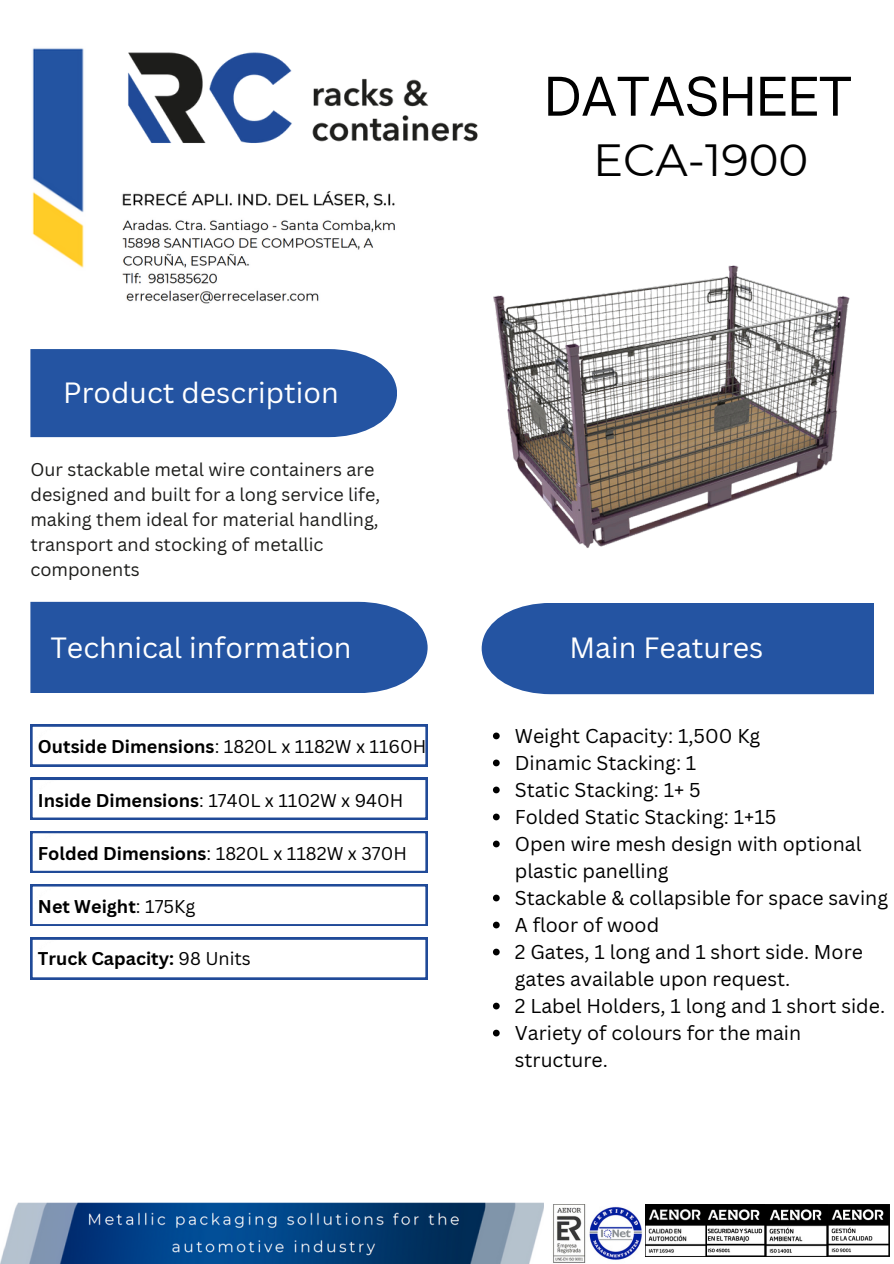
<style>
.page{position:relative;width:894px;height:1264px;background:#fff}
.page>*{position:absolute;margin:0;border:0;box-sizing:border-box;transform-origin:0 0}
.t1{font:51px "Open Sauce One";color:#000}
.t2{font:45px "Montserrat";color:#000}
.t3{font:28.5px "Canva Sans";color:#fff}
.t4{font:19.5px/27px "Canva Sans";color:#000}
.t5{font:18px/24.8px "Canva Sans";color:#1d1d1b}
.t6{font:18px "Canva Sans";color:#000}
.t7{font:700 18px "Canva Sans";color:#000}
.s1{font-weight:700}
.s2{font-weight:400}
</style>
<div class="page">
<img style="left:32px;top:48px;width:52px;height:220px">
<img style="left:128px;top:52px;width:350px;height:91px">
<img style="left:122px;top:191px;width:273px;height:112px">
<img style="left:0;top:1202px;width:543px;height:61px">
<div style="left:31px;top:349px;width:366px;height:88px;background:#2454a2"></div>
<div style="left:30px;top:602px;width:397px;height:91px;background:#2454a2"></div>
<div style="left:481px;top:603px;width:392px;height:91px;background:#2454a2"></div>
<svg style="left:30px;top:724px;width:397px;height:42px"></svg>
<svg style="left:30px;top:777px;width:397px;height:42px"></svg>
<svg style="left:30px;top:831px;width:397px;height:41px"></svg>
<svg style="left:30px;top:884px;width:397px;height:41px"></svg>
<svg style="left:30px;top:937px;width:397px;height:42px"></svg>
<img style="left:706px;top:1204px;width:183px;height:52px">
<img style="left:645px;top:1204px;width:61px;height:52px">
<img style="left:553px;top:1204px;width:89px;height:59px">
<img style="left:493px;top:265px;width:357px;height:283px">
<svg style="left:493px;top:732px;width:6px;height:7px"></svg>
<svg style="left:493px;top:759px;width:6px;height:7px"></svg>
<svg style="left:493px;top:786px;width:6px;height:7px"></svg>
<svg style="left:493px;top:813px;width:6px;height:7px"></svg>
<svg style="left:493px;top:840px;width:6px;height:7px"></svg>
<svg style="left:493px;top:894px;width:6px;height:7px"></svg>
<svg style="left:493px;top:921px;width:6px;height:7px"></svg>
<svg style="left:493px;top:948px;width:6px;height:7px"></svg>
<svg style="left:493px;top:1002px;width:6px;height:7px"></svg>
<svg style="left:493px;top:1029px;width:6px;height:7px"></svg>
<p class="t3" style="left:63px;top:372px;width:277px">Product description</p>
<p class="t5" style="left:30px;top:457px;width:351px">Our stackable metal wire containers are designed and built for a long service life, making them ideal for material handling, transport and stocking of metallic components</p>
<p class="t1" style="left:544px;top:65px;width:309px">DATASHEET</p>
<p class="t2" style="left:593px;top:132px;width:217px">ECA-1900</p>
<p class="t3" style="left:50px;top:627px;width:303px">Technical information</p>
<p class="t3" style="left:569px;top:627px;width:195px">Main Features</p>
<p class="t6" style="left:38px;top:733px;width:390px"><span class="s1">Outside Dimensions</span>: 1820L x 1182W x 1160H</p>
<p class="t6" style="left:38px;top:787px;width:367px"><span class="s1">Inside Dimensions</span>: 1740L x 1102W x 940H</p>
<p class="t6" style="left:38px;top:841px;width:370px"><span class="s1">Folded Dimensions</span>: 1820L x 1182W x 370H</p>
<p class="t7" style="left:38px;top:893px;width:159px">Net Weight<span class="s2">: 175Kg</span></p>
<p class="t7" style="left:38px;top:946px;width:214px">Truck Capacity: <span class="s2">98 Units</span></p>
<p class="t4" style="left:514px;top:721px;width:247px">Weight Capacity: 1,500 Kg</p>
<p class="t4" style="left:514px;top:748px;width:183px">Dinamic Stacking: 1</p>
<p class="t4" style="left:514px;top:775px;width:187px">Static Stacking: 1+ 5</p>
<p class="t4" style="left:514px;top:802px;width:263px">Folded Static Stacking: 1+15</p>
<p class="t4" style="left:514px;top:829px;width:348px">Open wire mesh design with optional plastic panelling</p>
<p class="t4" style="left:514px;top:883px;width:375px">Stackable &amp; collapsible for space saving</p>
<p class="t4" style="left:514px;top:910px;width:146px">A floor of wood</p>
<p class="t4" style="left:514px;top:937px;width:349px">2 Gates, 1 long and 1 short side. More gates available upon request.</p>
<p class="t4" style="left:514px;top:991px;width:372px">2 Label Holders, 1 long and 1 short side.</p>
<p class="t4" style="left:514px;top:1018px;width:288px">Variety of colours for the main structure.</p>
</div>
